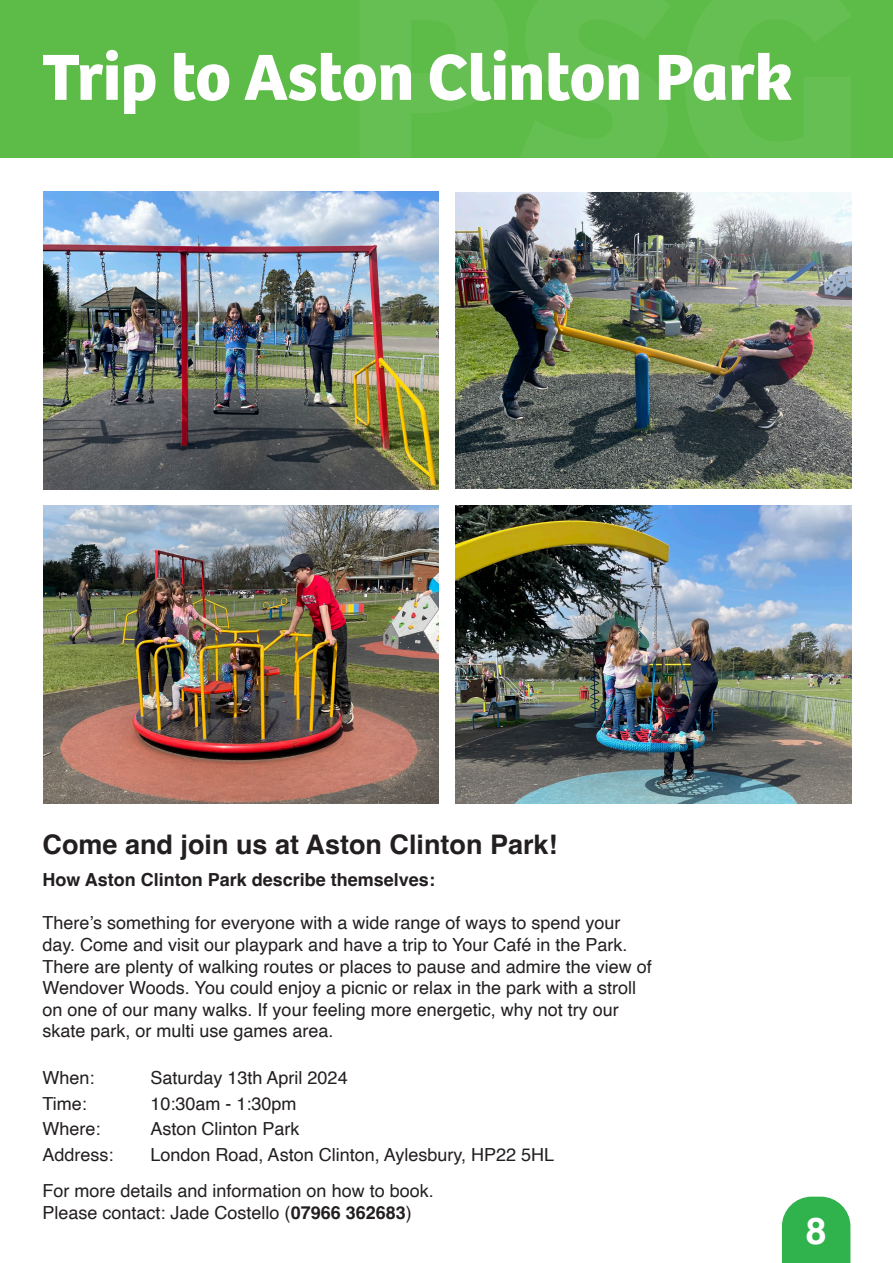
<style>
.page{position:relative;width:893px;height:1263px;background:#fff}
.page>*{position:absolute;margin:0;border:0;box-sizing:border-box;transform-origin:0 0}
.t1{font:700 300px "Bree";color:#fff}
.t2{font:700 67.5px "Bree";color:#fff}
.t3{font:700 37.5px "Helvetica";color:#fff}
.t4{font:700 27px "Helvetica";color:#231f20}
.t5{font:18px/21.6px "Helvetica";color:#231f20}
.t6{font:700 18px "Helvetica";color:#231f20}
.s1{font-weight:700}
</style>
<div class="page">
<div style="left:0;top:0;width:893px;height:158px;background:#5dbb48"></div>
<img style="left:43px;top:192px;width:396px;height:297px">
<img style="left:455px;top:192px;width:396px;height:297px">
<img style="left:43px;top:506px;width:396px;height:297px">
<img style="left:455px;top:506px;width:396px;height:297px">
<svg style="left:782px;top:1197px;width:68px;height:66px;background:#40b859"></svg>
<h1 class="t1" style="left:343px;top:-160px;width:523px">PSG</h1>
<p class="t2" style="left:42px;top:24px;width:751px">Trip to Aston Clinton Park</p>
<p class="t4" style="left:43px;top:828px;width:517px">Come and join us at Aston Clinton Park!</p>
<p class="t6" style="left:43px;top:869px;width:394px">How Aston Clinton Park describe themselves:</p>
<p class="t5" style="left:43px;top:913px;width:611px">There’s something for everyone with a wide range of ways to spend your day. Come and visit our playpark and have a trip to Your Café in the Park.<br>There are plenty of walking routes or places to pause and admire the view of Wendover Woods. You could enjoy a picnic or relax in the park with a stroll on one of our many walks. If your feeling more energetic, why not try our skate park, or multi use games area.</p>
<p class="t5" style="left:43px;top:1068px;width:54px">When:</p>
<p class="t5" style="left:151px;top:1068px;width:199px">Saturday 13th April 2024</p>
<p class="t5" style="left:43px;top:1093px;width:46px">Time:</p>
<p class="t5" style="left:151px;top:1093px;width:148px">10:30am - 1:30pm</p>
<p class="t5" style="left:43px;top:1119px;width:60px">Where:</p>
<p class="t5" style="left:151px;top:1119px;width:151px">Aston Clinton Park</p>
<p class="t5" style="left:43px;top:1144px;width:73px">Address:</p>
<p class="t5" style="left:151px;top:1144px;width:405px">London Road, Aston Clinton, Aylesbury, HP22 5HL</p>
<p class="t5" style="left:43px;top:1180px;width:393px">For more details and information on how to book.</p>
<p class="t5" style="left:43px;top:1202px;width:371px">Please contact: Jade Costello (<span class="s1">07966 362683</span>)</p>
<p class="t3" style="left:806px;top:1208px;width:22px">8</p>
</div>
